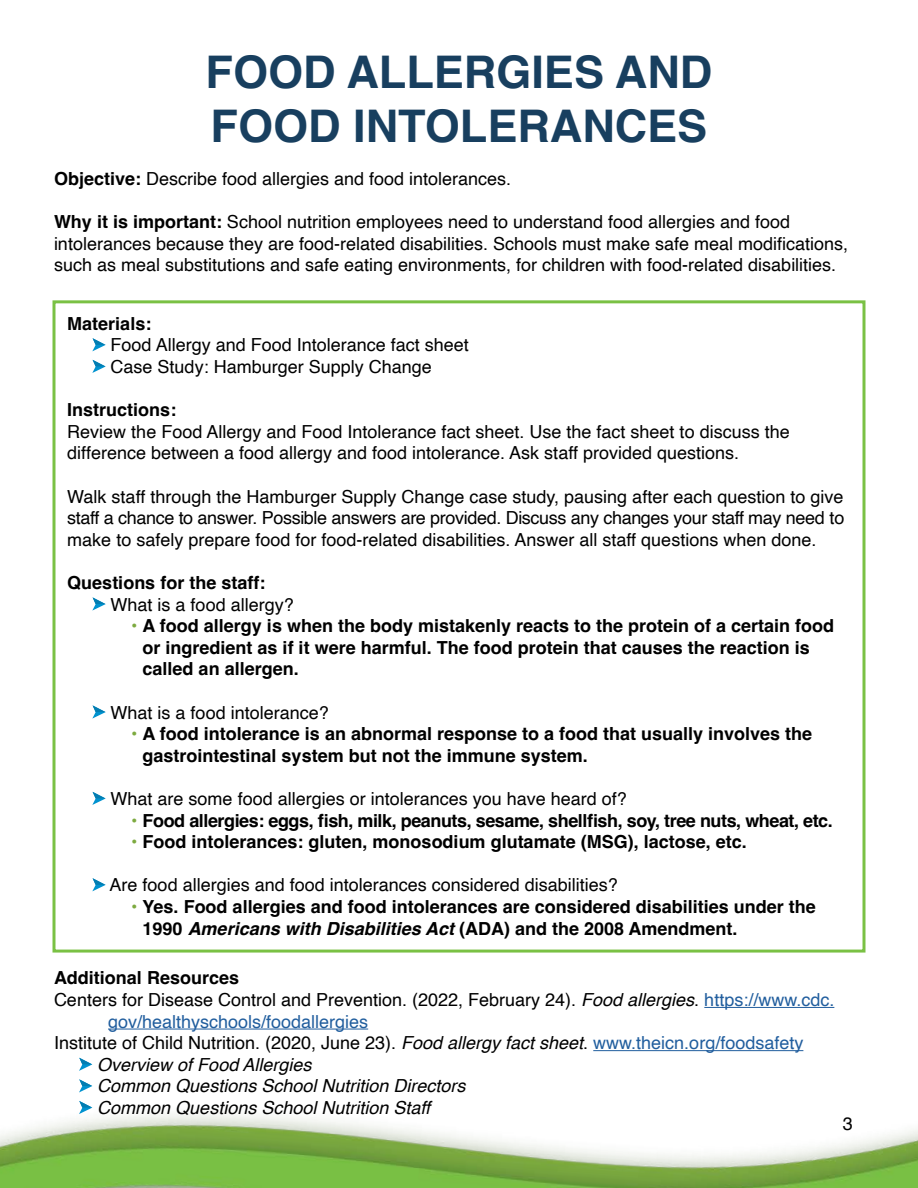
<style>
.page{position:relative;width:918px;height:1188px;background:#fff}
.page>*{position:absolute;margin:0;border:0;box-sizing:border-box;transform-origin:0 0}
.t1{font:700 45px "Helvetica";color:#183f5f}
.t2{font:18px/21.6px "Helvetica";color:#000}
.t3{font:700 18px/21.6px "Helvetica";color:#000}
.t4{font:italic 18px "Helvetica";color:#000}
.t5{font:700 18px "Helvetica";letter-spacing:-.025em;color:#000}
.s1{font-weight:700}
.s2{font-weight:400;color:#7daa40}
.s3{font-style:italic}
.s4{color:#215e9e}
</style>
<div class="page">
<img style="left:0;top:1006px;width:918px;height:182px">
<div style="left:52px;top:300px;width:814px;height:653px;border:3px solid #7ac144"></div>
<svg style="left:92px;top:338px;width:14px;height:13px"></svg>
<svg style="left:92px;top:360px;width:14px;height:13px"></svg>
<svg style="left:92px;top:597px;width:14px;height:14px"></svg>
<svg style="left:92px;top:705px;width:14px;height:14px"></svg>
<svg style="left:92px;top:792px;width:14px;height:13px"></svg>
<svg style="left:92px;top:878px;width:14px;height:13px"></svg>
<hr style="left:704px;top:1007px;width:130px;height:1px;background:#215e9e">
<hr style="left:108px;top:1029px;width:260px;height:1px;background:#215e9e">
<hr style="left:593px;top:1050px;width:210px;height:1px;background:#215e9e">
<svg style="left:79px;top:1058px;width:13px;height:13px"></svg>
<svg style="left:79px;top:1079px;width:13px;height:13px"></svg>
<svg style="left:79px;top:1101px;width:13px;height:13px"></svg>
<p class="t1" style="left:206px;top:44px;width:508px">FOOD ALLERGIES AND</p>
<p class="t1" style="left:211px;top:98px;width:498px">FOOD INTOLERANCES</p>
<p class="t2" style="left:54px;top:168px;width:459px"><span class="s1">Objective:</span> Describe food allergies and food intolerances.</p>
<p class="t2" style="left:54px;top:212px;width:796px"><span class="s1">Why it is important:</span> School nutrition employees need to understand food allergies and food intolerances because they are food-related disabilities. Schools must make safe meal modifications, such as meal substitutions and safe eating environments, for children with food-related disabilities.</p>
<p class="t3" style="left:67px;top:315px;width:86px">Materials:</p>
<p class="t2" style="left:111px;top:335px;width:360px">Food Allergy and Food Intolerance fact sheet</p>
<p class="t2" style="left:111px;top:356px;width:323px">Case Study: Hamburger Supply Change</p>
<p class="t3" style="left:67px;top:401px;width:111px">Instructions:</p>
<p class="t2" style="left:67px;top:421px;width:724px">Review the Food Allergy and Food Intolerance fact sheet. Use the fact sheet to discuss the difference between a food allergy and food intolerance. Ask staff provided questions.</p>
<p class="t2" style="left:67px;top:486px;width:779px;text-align:justify">Walk staff through the Hamburger Supply Change case study, pausing after each question to give staff a chance to answer. Possible answers are provided. Discuss any changes your staff may need to make to safely prepare food for food-related disabilities. Answer all staff questions when done.</p>
<p class="t3" style="left:67px;top:574px;width:200px">Questions for the staff:</p>
<p class="t2" style="left:111px;top:594px;width:185px">What is a food allergy?</p>
<p class="t3" style="left:143px;top:617px;width:693px;text-indent:-11px"><span class="s2">•</span> A food allergy is when the body mistakenly reacts to the protein of a certain food or ingredient as if it were harmful. The food protein that causes the reaction is called an allergen.</p>
<p class="t2" style="left:111px;top:702px;width:220px">What is a food intolerance?</p>
<p class="t3" style="left:143px;top:725px;width:671px;text-indent:-11px"><span class="s2">•</span> A food intolerance is an abnormal response to a food that usually involves the gastrointestinal system but not the immune system.</p>
<p class="t2" style="left:111px;top:788px;width:518px">What are some food allergies or intolerances you have heard of?</p>
<p class="t5" style="left:131px;top:809px;width:703px"><span class="s2">•</span> Food allergies: eggs, fish, milk, peanuts, sesame, shellfish, soy, tree nuts, wheat, etc.</p>
<p class="t3" style="left:131px;top:833px;width:617px"><span class="s2">•</span> Food intolerances: gluten, monosodium glutamate (MSG), lactose, etc.</p>
<p class="t2" style="left:110px;top:875px;width:510px">Are food allergies and food intolerances considered disabilities?</p>
<p class="t3" style="left:143px;top:898px;width:675px;text-indent:-11px"><span class="s2">•</span> Yes. Food allergies and food intolerances are considered disabilities under the<br>1990 <span class="s3">Americans with Disabilities Act</span> (ADA) and the 2008 Amendment.</p>
<p class="t3" style="left:54px;top:969px;width:187px">Additional Resources</p>
<p class="t2" style="left:108px;top:990px;width:728px;text-indent:-54px">Centers for Disease Control and Prevention. (2022, February 24). <span class="s3">Food allergies</span>. <span class="s4">https://www.cdc. gov/healthyschools/foodallergies</span></p>
<p class="t2" style="left:54px;top:1033px;width:751px">Institute of Child Nutrition. (2020, June 23). <span class="s3">Food allergy fact sheet</span>. <span class="s4">www.theicn.org/foodsafety</span></p>
<p class="t4" style="left:97px;top:1050px;width:216px">Overview of Food Allergies</p>
<p class="t4" style="left:97px;top:1072px;width:370px">Common Questions School Nutrition Directors</p>
<p class="t4" style="left:97px;top:1094px;width:334px">Common Questions School Nutrition Staff</p>
<p class="t2" style="left:843px;top:1113px;width:12px">3</p>
</div>
